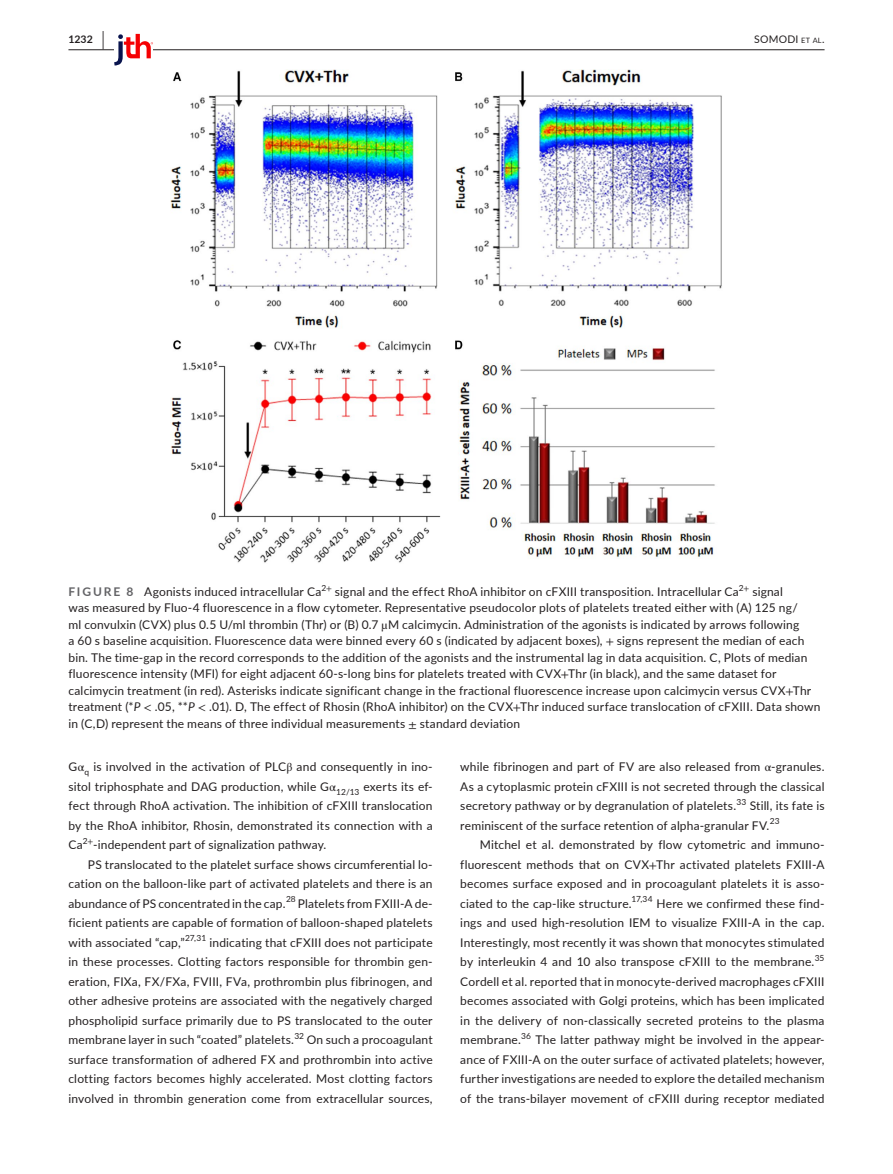
<style>
.page{position:relative;width:893px;height:1174px;background:#fff}
.page>*{position:absolute;margin:0;border:0;box-sizing:border-box;transform-origin:0 0}
.t1{font:12px/19.5px "Lato";letter-spacing:.015em;color:#231f20;text-align:justify}
.t2{font:10.5px "Lato";letter-spacing:.02em;color:#231f20}
.t3{font:700 10.5px "Lato";color:#231f20}
.t4{font:8.4px "Lato";letter-spacing:.01em;color:#231f20}
.s1{font-size:19.5px}
.s2{font-size:7.35px}
.s3{font-weight:700;color:#636366}
.s4{font-family:"STIX"}
.s5{font-style:italic}
</style>
<div class="page">
<hr style="left:68px;top:49px;width:756px;height:1px;background:#231f20">
<svg style="left:114px;top:34px;width:39px;height:31px"></svg>
<img style="left:170px;top:69px;width:552px;height:494px">
<p class="t3" style="left:68px;top:31px;width:37px">1232 <span class="s1">|</span></p>
<p class="t2" style="left:754px;top:31px;width:72px">SOMODI <span class="s2">et al</span>.</p>
<p class="t1" style="left:68px;top:581px;width:254px"><span class="s3">FIGURE 8</span> Agonists induced intracellular Ca</p>
<p class="t4" style="left:321px;top:581px;width:12px">2<span class="s4">+</span></p>
<p class="t1" style="left:335px;top:581px;width:405px">signal and the effect RhoA inhibitor on cFXIII transposition. Intracellular Ca</p>
<p class="t4" style="left:739px;top:581px;width:12px">2<span class="s4">+</span></p>
<p class="t1" style="left:68px;top:583px;width:753px;line-height:16.5px;text-align:left;text-indent:684px">signal<br>was measured by Fluo-4 fluorescence in a flow cytometer. Representative pseudocolor plots of platelets treated either with (A) 125 ng/<br>ml convulxin (CVX) plus 0.5 U/ml thrombin (Thr) or (B) 0.7 <span class="s4">µ</span>M calcimycin. Administration of the agonists is indicated by arrows following<br>a 60 s baseline acquisition. Fluorescence data were binned every 60 s (indicated by adjacent boxes), <span class="s4">+</span> signs represent the median of each bin. The time-gap in the record corresponds to the addition of the agonists and the instrumental lag in data acquisition. C, Plots of median fluorescence intensity (MFI) for eight adjacent 60-s-long bins for platelets treated with CVX<span class="s4">+</span>Thr (in black), and the same dataset for calcimycin treatment (in red). Asterisks indicate significant change in the fractional fluorescence increase upon calcimycin versus CVX<span class="s4">+</span>Thr treatment (*<span class="s5">P</span> <span class="s4">&lt;</span> .05, **<span class="s5">P</span> <span class="s4">&lt;</span> .01). D, The effect of Rhosin (RhoA inhibitor) on the CVX<span class="s4">+</span>Thr induced surface translocation of cFXIII. Data shown in (C,D) represent the means of three individual measurements <span class="s4">±</span> standard deviation</p>
<p class="t1" style="left:68px;top:756px;width:366px">G<span class="s4">α</span><sub>q</sub> is involved in the activation of PLC<span class="s4">β</span> and consequently in ino&shy;sitol triphosphate and DAG production, while G<span class="s4">α</span><sub>12/13</sub> exerts its ef&shy;fect through RhoA activation. The inhibition of cFXIII translocation by the RhoA inhibitor, Rhosin, demonstrated its connection with a Ca</p>
<p class="t4" style="left:83px;top:835px;width:12px">2<span class="s4">+</span></p>
<p class="t1" style="left:93px;top:834px;width:235px">-independent part of signalization pathway.</p>
<p class="t1" style="left:88px;top:854px;width:346px">PS translocated to the platelet surface shows circumferential lo-</p>
<p class="t1" style="left:68px;top:873px;width:366px">cation on the balloon-like part of activated platelets and there is an</p>
<p class="t1" style="left:68px;top:893px;width:219px">abundance of PS concentrated in the cap.</p>
<p class="t4" style="left:286px;top:893px;width:11px">28</p>
<p class="t1" style="left:68px;top:893px;width:366px;text-indent:229px">Platelets from FXIII-A de&shy;ficient patients are capable of formation of balloon-shaped platelets with associated “cap,”</p>
<p class="t4" style="left:185px;top:932px;width:23px">27,31</p>
<p class="t1" style="left:68px;top:932px;width:366px;text-indent:141px">indicating that cFXIII does not participate in these processes. Clotting factors responsible for thrombin gen&shy;eration, FIXa, FX/FXa, FVIII, FVa, prothrombin plus fibrinogen, and other adhesive proteins are associated with the negatively charged phospholipid surface primarily due to PS translocated to the outer membrane layer in such “coated” platelets.<sup>32</sup> On such a procoagulant surface transformation of adhered FX and prothrombin into active clotting factors becomes highly accelerated. Most clotting factors involved in thrombin generation come from extracellular sources,</p>
<p class="t1" style="left:460px;top:756px;width:366px">while fibrinogen and part of FV are also released from <span class="s4">α</span>-granules.<br>As a cytoplasmic protein cFXIII is not secreted through the classical secretory pathway or by degranulation of platelets.<sup>33</sup> Still, its fate is reminiscent of the surface retention of alpha-granular FV.</p>
<p class="t4" style="left:770px;top:815px;width:11px">23</p>
<p class="t1" style="left:460px;top:834px;width:366px;text-indent:20px">Mitchel et al. demonstrated by flow cytometric and immuno&shy;fluorescent methods that on CVX<span class="s4">+</span>Thr activated platelets FXIII-A becomes surface exposed and in procoagulant platelets it is asso&shy;ciated to the cap-like structure.</p>
<p class="t4" style="left:631px;top:893px;width:23px">17,34</p>
<p class="t1" style="left:460px;top:893px;width:366px;text-indent:196px">Here we confirmed these find&shy;ings and used high-resolution IEM to visualize FXIII-A in the cap.<br>Interestingly, most recently it was shown that monocytes stimulated by interleukin 4 and 10 also transpose cFXIII to the membrane.</p>
<p class="t4" style="left:815px;top:952px;width:11px">35</p>
<p class="t1" style="left:460px;top:971px;width:366px">Cordell et al. reported that in monocyte-derived macrophages cFXIII becomes associated with Golgi proteins, which has been implicated in the delivery of non-classically secreted proteins to the plasma membrane.<sup>36</sup> The latter pathway might be involved in the appear&shy;ance of FXIII-A on the outer surface of activated platelets; however, further investigations are needed to explore the detailed mechanism of the trans-bilayer movement of cFXIII during receptor mediated</p>
</div>
